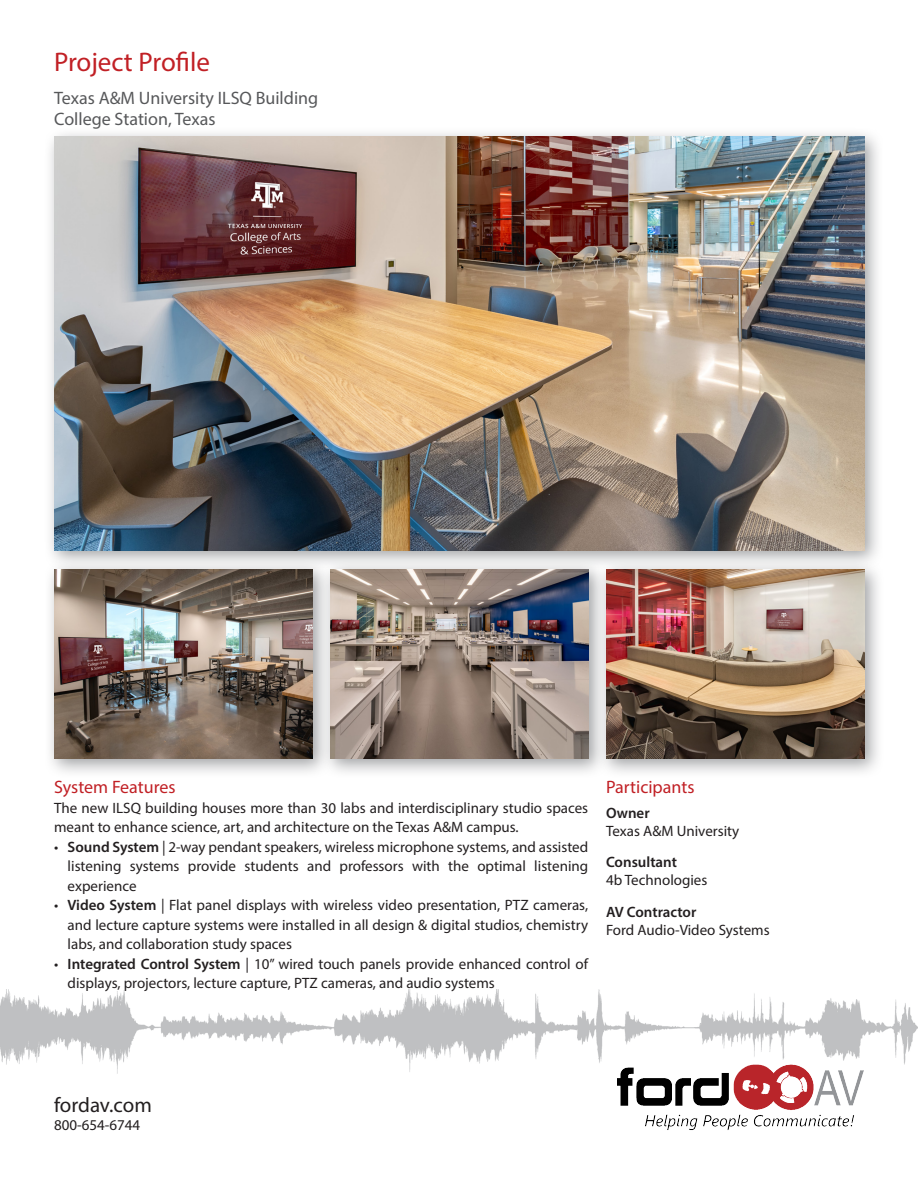
<style>
.page{position:relative;width:918px;height:1188px;background:#fff}
.page>*{position:absolute;margin:0;border:0;box-sizing:border-box;transform-origin:0 0}
.t1{font:27px "Myriad Pro";color:#c12025}
.t2{font:21px "Myriad Pro";letter-spacing:-.005em;color:#231f20}
.t3{font:18px "Myriad Pro";color:#57585a}
.t4{font:18px "Myriad Pro";color:#c12025}
.t5{font:15px/19.5px "Myriad Pro";color:#231f20}
.t6{font:600 15px "Myriad Pro";color:#231f20}
.s1{font-weight:600}
</style>
<div class="page">
<img style="left:0;top:990px;width:918px;height:84px">
<div style="left:596px;top:559px;width:288px;height:220px;background:#808285;opacity:.75"></div>
<img style="left:609px;top:570px;width:255px;height:189px">
<div style="left:320px;top:559px;width:289px;height:220px;background:#808285;opacity:.75"></div>
<img style="left:333px;top:570px;width:255px;height:189px">
<div style="left:44px;top:559px;width:289px;height:220px;background:#808285;opacity:.75"></div>
<img style="left:54px;top:570px;width:258px;height:189px">
<div style="left:44px;top:126px;width:840px;height:444px;background:#808285;opacity:.75"></div>
<img style="left:54px;top:137px;width:810px;height:413px">
<img style="left:618px;top:1053px;width:246px;height:77px">
<p class="t1" style="left:54px;top:45px;width:157px">Project Profile</p>
<p class="t3" style="left:54px;top:87px;width:266px">Texas A&amp;M University ILSQ Building</p>
<p class="t3" style="left:54px;top:108px;width:163px">College Station, Texas</p>
<p class="t4" style="left:54px;top:776px;width:123px">System Features</p>
<p class="t5" style="left:54px;top:798px;width:536px">The new ILSQ building houses more than 30 labs and interdisciplinary studio spaces meant to enhance science, art, and architecture on the Texas A&amp;M campus.</p>
<p class="t5" style="left:68px;top:837px;width:522px;text-align:justify;text-indent:-14px">• <span class="s1">Sound System</span> | 2-way pendant speakers, wireless microphone systems, and assisted listening systems provide students and professors with the optimal listening experience</p>
<p class="t5" style="left:68px;top:895px;width:522px;text-align:justify;text-indent:-14px">• <span class="s1">Video System</span> | Flat panel displays with wireless video presentation, PTZ cameras, and lecture capture systems were installed in all design &amp; digital studios, chemistry labs, and collaboration study spaces</p>
<p class="t5" style="left:68px;top:954px;width:522px;text-indent:-14px">• <span class="s1">Integrated Control System</span> | 10” wired touch panels provide enhanced control of displays, projectors, lecture capture, PTZ cameras, and audio systems</p>
<p class="t4" style="left:606px;top:776px;width:90px">Participants</p>
<p class="t6" style="left:606px;top:803px;width:45px">Owner</p>
<p class="t5" style="left:606px;top:821px;width:135px">Texas A&amp;M University</p>
<p class="t6" style="left:606px;top:853px;width:72px">Consultant</p>
<p class="t5" style="left:606px;top:870px;width:103px">4b Technologies</p>
<p class="t6" style="left:606px;top:902px;width:92px">AV Contractor</p>
<p class="t5" style="left:606px;top:920px;width:165px">Ford Audio-Video Systems</p>
<p class="t2" style="left:54px;top:1092px;width:99px">fordav.com</p>
<p class="t5" style="left:54px;top:1115px;width:88px">800-654-6744</p>
</div>
